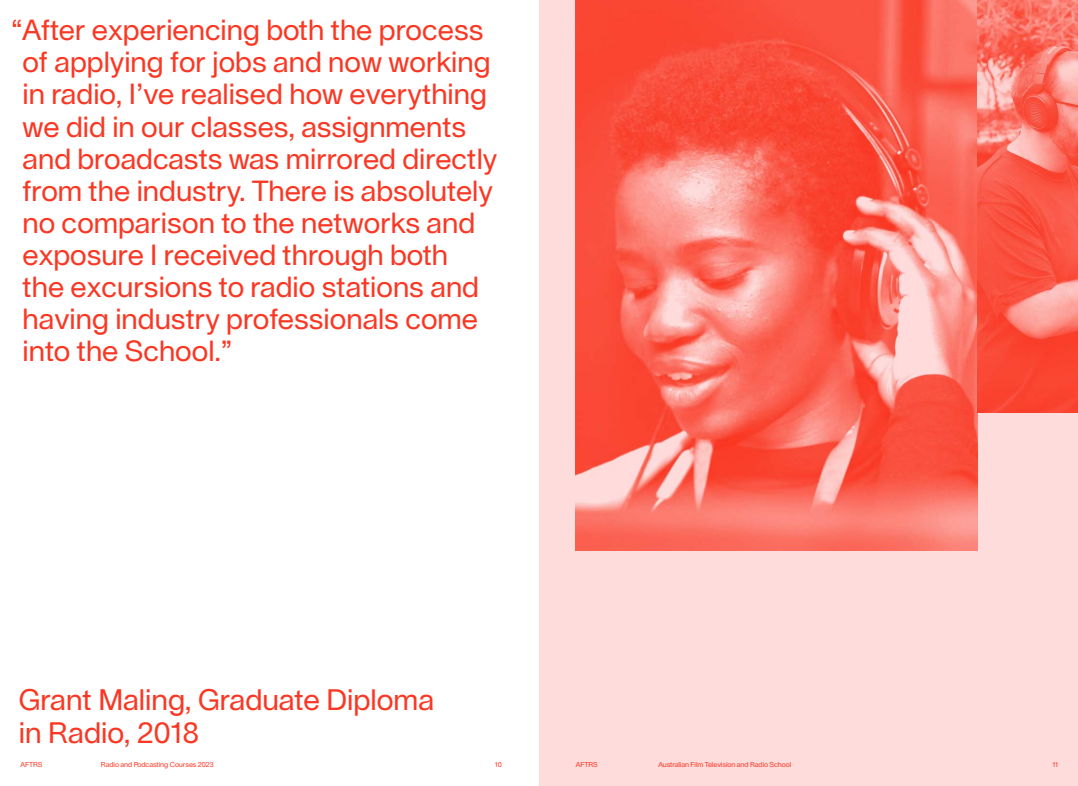
<style>
.page{position:relative;width:1078px;height:786px;background:#fff}
.page>*{position:absolute;margin:0;border:0;box-sizing:border-box;transform-origin:0 0}
.t1{font:29px/33px "Lausanne";color:#fa3723}
.t2{font:28.5px/32px "Lausanne";color:#fa3723}
.t3{font:7px "Lausanne";letter-spacing:-.01em;color:#fa3723}
</style>
<div class="page">
<div style="left:539px;top:0;width:538px;height:785px;background:#ffdcdc"></div>
<img style="left:575px;top:0;width:402px;height:550px">
<img style="left:977px;top:0;width:100px;height:412px">
<p class="t2" style="left:22px;top:13px;width:476px;text-indent:-11px">“After experiencing both the process of applying for jobs and now working in radio, I’ve realised how everything we did in our classes, assignments and broadcasts was mirrored directly from the industry. There is absolutely no comparison to the networks and exposure I received through both<br>the excursions to radio stations and having industry professionals come into the School.”</p>
<p class="t1" style="left:19px;top:682px;width:417px">Grant Maling, Graduate Diploma in Radio, 2018</p>
<p class="t3" style="left:21px;top:759px;width:23px">AFTRS</p>
<p class="t3" style="left:101px;top:759px;width:114px">Radio and Podcasting Courses 2023</p>
<p class="t3" style="left:494px;top:759px;width:8px">10</p>
<p class="t3" style="left:575px;top:759px;width:23px">AFTRS</p>
<p class="t3" style="left:658px;top:759px;width:134px">Australian Film Television and Radio School</p>
<p class="t3" style="left:1052px;top:759px;width:7px">11</p>
</div>
